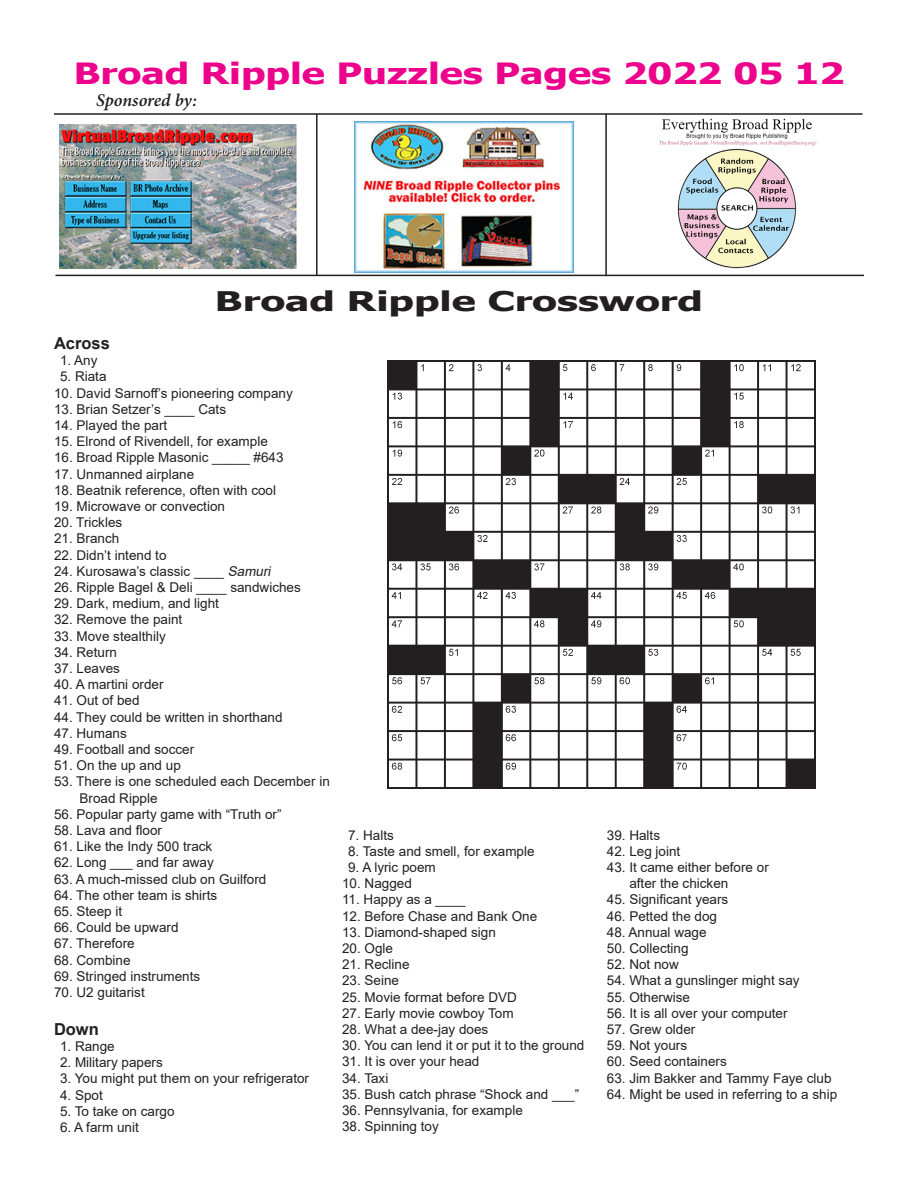
<style>
.page{position:relative;width:918px;height:1188px;background:#fff}
.page>*{position:absolute;margin:0;border:0;box-sizing:border-box;transform-origin:0 0}
.t1{font:700 29.25px "Tahoma";color:#ed028c;scale:1.33 1}
.t2{font:700 27px "Tahoma";color:#231f20;scale:1.5 1}
.t3{font:italic 600 18px "Minion Pro";letter-spacing:-.005em;color:#231f20}
.Crossword_-_ACROSS_D{font:700 16.5px "Arial";color:#231f20}
.RR_Crossword_two_dig{font:13.5px/16.2px "Arial";color:#231f20}
.RR_Crossword_one_dig{font:13.5px "Arial";color:#231f20}
.s1{font-style:italic}
</style>
<div class="page">
<img style="left:354px;top:121px;width:219px;height:151px">
<hr style="left:56px;top:275px;width:808px;height:1px;background:#231f20">
<hr style="left:316px;top:114px;width:2px;height:162px;background:#231f20">
<hr style="left:605px;top:114px;width:2px;height:162px;background:#231f20">
<hr style="left:54px;top:113px;width:808px;height:2px;background:#231f20">
<img style="left:59px;top:125px;width:238px;height:143px">
<img style="left:659px;top:118px;width:158px;height:151px">
<img style="left:387px;top:360px;width:429px;height:429px">
<p class="t1" style="left:74px;top:53px;width:581px">Broad Ripple Puzzles Pages 2022 05 12</p>
<p class="t3" style="left:96px;top:88px;width:102px">Sponsored by:</p>
<p class="t2" style="left:215px;top:282px;width:327px">Broad Ripple Crossword</p>
<p class="Crossword_-_ACROSS_D" style="left:54px;top:331px;width:57px">Across</p>
<p class="RR_Crossword_one_dig" style="left:60px;top:351px;width:39px">1. Any</p>
<p class="RR_Crossword_one_dig" style="left:60px;top:367px;width:48px">5. Riata</p>
<p class="RR_Crossword_two_dig" style="left:54px;top:385px;width:240px">10. David Sarnoff’s pioneering company</p>
<p class="RR_Crossword_two_dig" style="left:54px;top:401px;width:174px">13. Brian Setzer’s ____ Cats</p>
<p class="RR_Crossword_two_dig" style="left:54px;top:417px;width:115px">14. Played the part</p>
<p class="RR_Crossword_two_dig" style="left:54px;top:433px;width:215px">15. Elrond of Rivendell, for example</p>
<p class="RR_Crossword_two_dig" style="left:54px;top:449px;width:231px">16. Broad Ripple Masonic _____ #643</p>
<p class="RR_Crossword_two_dig" style="left:54px;top:466px;width:142px">17. Unmanned airplane</p>
<p class="RR_Crossword_two_dig" style="left:54px;top:482px;width:224px">18. Beatnik reference, often with cool</p>
<p class="RR_Crossword_two_dig" style="left:54px;top:498px;width:173px">19. Microwave or convection</p>
<p class="RR_Crossword_two_dig" style="left:54px;top:514px;width:70px">20. Trickles</p>
<p class="RR_Crossword_two_dig" style="left:54px;top:530px;width:67px">21. Branch</p>
<p class="RR_Crossword_two_dig" style="left:54px;top:547px;width:114px">22. Didn’t intend to</p>
<p class="RR_Crossword_two_dig" style="left:54px;top:563px;width:221px">24. Kurosawa’s classic ____ <span class="s1">Samuri</span></p>
<p class="RR_Crossword_two_dig" style="left:54px;top:579px;width:248px">26. Ripple Bagel &amp; Deli ____ sandwiches</p>
<p class="RR_Crossword_two_dig" style="left:54px;top:595px;width:167px">29. Dark, medium, and light</p>
<p class="RR_Crossword_two_dig" style="left:54px;top:611px;width:130px">32. Remove the paint</p>
<p class="RR_Crossword_two_dig" style="left:54px;top:628px;width:113px">33. Move stealthily</p>
<p class="RR_Crossword_two_dig" style="left:54px;top:644px;width:65px">34. Return</p>
<p class="RR_Crossword_two_dig" style="left:54px;top:660px;width:68px">37. Leaves</p>
<p class="RR_Crossword_two_dig" style="left:54px;top:676px;width:111px">40. A martini order</p>
<p class="RR_Crossword_two_dig" style="left:54px;top:692px;width:87px">41. Out of bed</p>
<p class="RR_Crossword_two_dig" style="left:54px;top:709px;width:230px">44. They could be written in shorthand</p>
<p class="RR_Crossword_two_dig" style="left:54px;top:725px;width:74px">47. Humans</p>
<p class="RR_Crossword_two_dig" style="left:54px;top:741px;width:142px">49. Football and soccer</p>
<p class="RR_Crossword_two_dig" style="left:54px;top:757px;width:128px">51. On the up and up</p>
<p class="RR_Crossword_two_dig" style="left:80px;top:773px;width:252px;text-indent:-26px">53. There is one scheduled each December in<br>Broad Ripple</p>
<p class="RR_Crossword_two_dig" style="left:54px;top:806px;width:229px">56. Popular party game with “Truth or”</p>
<p class="RR_Crossword_two_dig" style="left:54px;top:822px;width:110px">58. Lava and floor</p>
<p class="RR_Crossword_two_dig" style="left:54px;top:838px;width:160px">61. Like the Indy 500 track</p>
<p class="RR_Crossword_two_dig" style="left:54px;top:854px;width:161px">62. Long ___ and far away</p>
<p class="RR_Crossword_two_dig" style="left:54px;top:871px;width:214px">63. A much-missed club on Guilford</p>
<p class="RR_Crossword_two_dig" style="left:54px;top:887px;width:165px">64. The other team is shirts</p>
<p class="RR_Crossword_two_dig" style="left:54px;top:903px;width:70px">65. Steep it</p>
<p class="RR_Crossword_two_dig" style="left:54px;top:919px;width:126px">66. Could be upward</p>
<p class="RR_Crossword_two_dig" style="left:54px;top:935px;width:82px">67. Therefore</p>
<p class="RR_Crossword_two_dig" style="left:54px;top:952px;width:78px">68. Combine</p>
<p class="RR_Crossword_two_dig" style="left:54px;top:968px;width:148px">69. Stringed instruments</p>
<p class="RR_Crossword_two_dig" style="left:54px;top:984px;width:92px">70. U2 guitarist</p>
<p class="Crossword_-_ACROSS_D" style="left:54px;top:1017px;width:46px">Down</p>
<p class="RR_Crossword_one_dig" style="left:60px;top:1037px;width:56px">1. Range</p>
<p class="RR_Crossword_one_dig" style="left:60px;top:1053px;width:104px">2. Military papers</p>
<p class="RR_Crossword_one_dig" style="left:60px;top:1069px;width:251px">3. You might put them on your refrigerator</p>
<p class="RR_Crossword_one_dig" style="left:60px;top:1085px;width:44px">4. Spot</p>
<p class="RR_Crossword_one_dig" style="left:60px;top:1102px;width:116px">5. To take on cargo</p>
<p class="RR_Crossword_one_dig" style="left:60px;top:1118px;width:80px">6. A farm unit</p>
<p class="RR_Crossword_one_dig" style="left:348px;top:826px;width:47px">7. Halts</p>
<p class="RR_Crossword_one_dig" style="left:348px;top:842px;width:188px">8. Taste and smell, for example</p>
<p class="RR_Crossword_one_dig" style="left:348px;top:858px;width:89px">9. A lyric poem</p>
<p class="RR_Crossword_two_dig" style="left:342px;top:875px;width:71px">10. Nagged</p>
<p class="RR_Crossword_two_dig" style="left:342px;top:892px;width:125px">11. Happy as a ____</p>
<p class="RR_Crossword_two_dig" style="left:342px;top:908px;width:197px">12. Before Chase and Bank One</p>
<p class="RR_Crossword_two_dig" style="left:342px;top:924px;width:155px">13. Diamond-shaped sign</p>
<p class="RR_Crossword_two_dig" style="left:342px;top:940px;width:53px">20. Ogle</p>
<p class="RR_Crossword_two_dig" style="left:342px;top:956px;width:69px">21. Recline</p>
<p class="RR_Crossword_two_dig" style="left:342px;top:973px;width:59px">23. Seine</p>
<p class="RR_Crossword_two_dig" style="left:342px;top:989px;width:176px">25. Movie format before DVD</p>
<p class="RR_Crossword_two_dig" style="left:342px;top:1005px;width:173px">27. Early movie cowboy Tom</p>
<p class="RR_Crossword_two_dig" style="left:342px;top:1021px;width:148px">28. What a dee-jay does</p>
<p class="RR_Crossword_two_dig" style="left:342px;top:1037px;width:244px">30. You can lend it or put it to the ground</p>
<p class="RR_Crossword_two_dig" style="left:342px;top:1054px;width:139px">31. It is over your head</p>
<p class="RR_Crossword_two_dig" style="left:342px;top:1070px;width:48px">34. Taxi</p>
<p class="RR_Crossword_two_dig" style="left:342px;top:1086px;width:239px">35. Bush catch phrase “Shock and ___”</p>
<p class="RR_Crossword_two_dig" style="left:342px;top:1102px;width:182px">36. Pennsylvania, for example</p>
<p class="RR_Crossword_two_dig" style="left:342px;top:1118px;width:98px">38. Spinning toy</p>
<p class="RR_Crossword_two_dig" style="left:607px;top:827px;width:55px">39. Halts</p>
<p class="RR_Crossword_two_dig" style="left:607px;top:843px;width:75px">42. Leg joint</p>
<p class="RR_Crossword_two_dig" style="left:607px;top:859px;width:164px">43. It came either before or</p>
<p class="RR_Crossword_two_dig" style="left:629px;top:875px;width:101px">after the chicken</p>
<p class="RR_Crossword_two_dig" style="left:607px;top:892px;width:123px">45. Significant years</p>
<p class="RR_Crossword_two_dig" style="left:607px;top:908px;width:112px">46. Petted the dog</p>
<p class="RR_Crossword_two_dig" style="left:607px;top:924px;width:101px">48. Annual wage</p>
<p class="RR_Crossword_two_dig" style="left:607px;top:940px;width:83px">50. Collecting</p>
<p class="RR_Crossword_two_dig" style="left:607px;top:956px;width:74px">52. Not now</p>
<p class="RR_Crossword_two_dig" style="left:607px;top:973px;width:194px">54. What a gunslinger might say</p>
<p class="RR_Crossword_two_dig" style="left:607px;top:989px;width:85px">55. Otherwise</p>
<p class="RR_Crossword_two_dig" style="left:607px;top:1005px;width:182px">56. It is all over your computer</p>
<p class="RR_Crossword_two_dig" style="left:607px;top:1021px;width:90px">57. Grew older</p>
<p class="RR_Crossword_two_dig" style="left:607px;top:1037px;width:82px">59. Not yours</p>
<p class="RR_Crossword_two_dig" style="left:607px;top:1054px;width:122px">60. Seed containers</p>
<p class="RR_Crossword_two_dig" style="left:607px;top:1070px;width:226px">63. Jim Bakker and Tammy Faye club</p>
<p class="RR_Crossword_two_dig" style="left:607px;top:1086px;width:232px">64. Might be used in referring to a ship</p>
</div>
